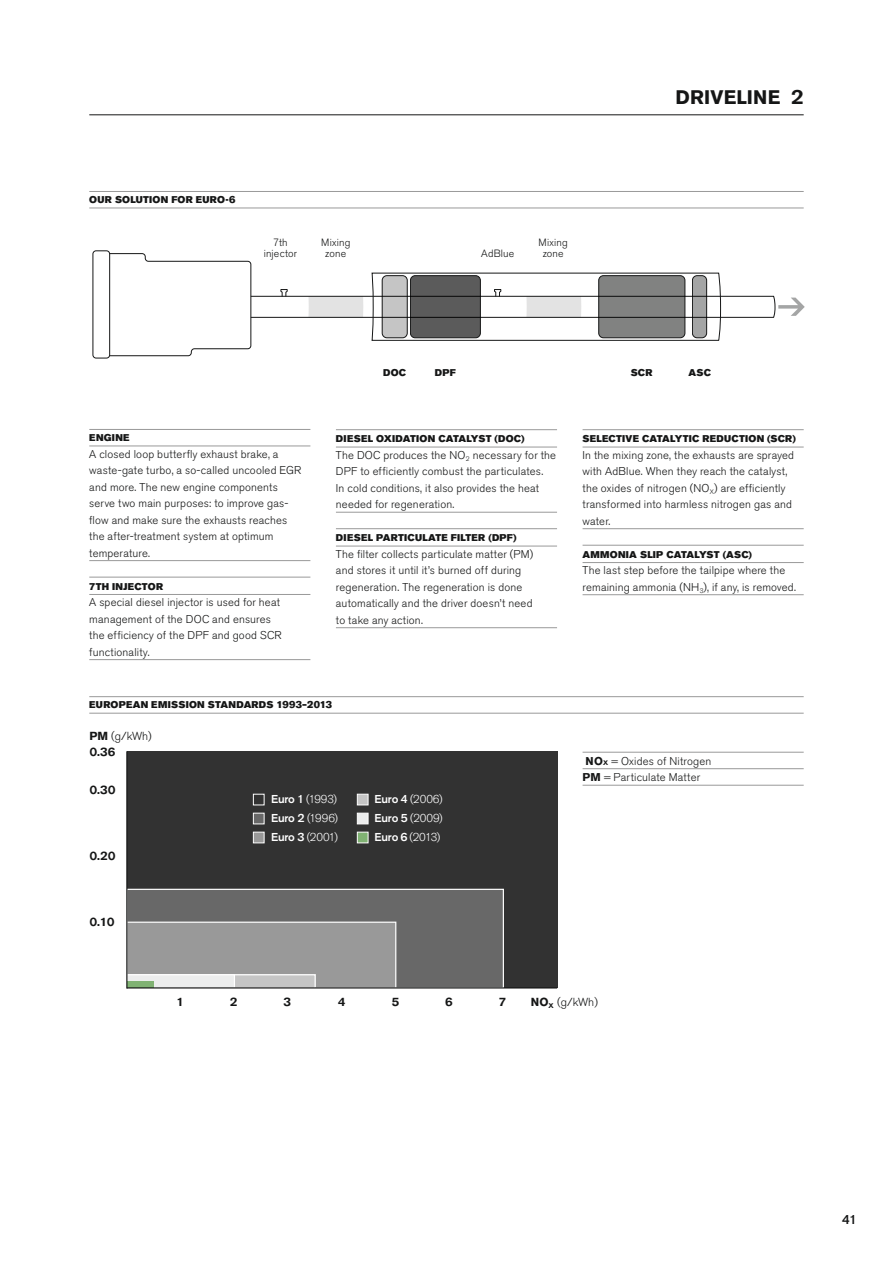
<style>
.page{position:relative;width:893px;height:1263px;background:#fff}
.page>*{position:absolute;margin:0;border:0;box-sizing:border-box;transform-origin:0 0}
.t1{font:700 19.5px "Volvo Sans Pro";letter-spacing:.01em;color:#151616}
.t2{font:500 12.75px "Volvo Sans Pro";color:#151616}
.t3{font:700 11.55px "Volvo Sans Pro";color:#151616}
.t4{font:300 11.55px "Volvo Sans Pro";color:#151616}
.t5{font:300 11.4px/19px "Volvo Sans Pro";letter-spacing:-.015em;color:#fff;text-align:justify}
.t6{font:300 11.25px/16.5px "Volvo Sans Pro";letter-spacing:.015em;color:#151616}
.t7{font:300 10.5px/10.5px "Volvo Sans Pro";letter-spacing:.02em;color:#151616;text-align:center}
.t8{font:9.75px "Volvo Sans Pro Super";letter-spacing:.03em;color:#151616}
.s1{font-weight:700}
.s2{font-weight:500}
.s3{font-weight:700;font-size:6.6px}
</style>
<div class="page">
<hr style="left:89px;top:114px;width:715px;height:1px;background:#151616">
<div style="left:127px;top:751px;width:430px;height:237px;background:#323232"></div>
<div style="left:127px;top:889px;width:376px;height:99px;background:#686868"></div>
<div style="left:126px;top:889px;width:378px;height:99px;border:1px solid #fff"></div>
<div style="left:127px;top:922px;width:269px;height:66px;background:#999"></div>
<div style="left:126px;top:921px;width:270px;height:67px;border:1px solid #fff"></div>
<div style="left:127px;top:975px;width:188px;height:13px;background:#c5c5c5"></div>
<div style="left:126px;top:974px;width:190px;height:14px;border:1px solid #fff"></div>
<div style="left:127px;top:975px;width:107px;height:13px;background:#eceded"></div>
<div style="left:126px;top:974px;width:109px;height:14px;border:1px solid #fff"></div>
<div style="left:127px;top:981px;width:27px;height:7px;background:#80b273"></div>
<hr style="left:126px;top:751px;width:1px;height:237px;background:#151616">
<hr style="left:127px;top:987px;width:430px;height:1px;background:#151616">
<div style="left:253px;top:794px;width:12px;height:11px;background:#323232;border:1px solid #fff"></div>
<div style="left:253px;top:813px;width:12px;height:11px;background:#686868;border:1px solid #fff"></div>
<div style="left:253px;top:832px;width:12px;height:11px;background:#999;border:1px solid #fff"></div>
<div style="left:357px;top:794px;width:12px;height:11px;background:#c5c5c5;border:1px solid #fff"></div>
<div style="left:357px;top:813px;width:12px;height:11px;background:#eceded;border:1px solid #fff"></div>
<div style="left:357px;top:832px;width:12px;height:11px;background:#80b273;border:1px solid #fff"></div>
<div style="left:92px;top:250px;width:18px;height:109px;border:1px solid #151616;border-radius:3px"></div>
<svg style="left:108px;top:253px;width:697px;height:104px"></svg>
<div style="left:382px;top:276px;width:25px;height:62px;background:#c5c5c5;border-radius:5px"></div>
<div style="left:382px;top:275px;width:26px;height:63px;border:1px solid #151616;border-radius:5px"></div>
<div style="left:410px;top:276px;width:70px;height:62px;background:#5b5b5b;border-radius:5px"></div>
<div style="left:410px;top:275px;width:71px;height:63px;border:1px solid #151616;border-radius:5px"></div>
<div style="left:599px;top:276px;width:86px;height:62px;background:#818281;border-radius:5px"></div>
<div style="left:598px;top:275px;width:87px;height:63px;border:1px solid #151616;border-radius:5px"></div>
<div style="left:692px;top:276px;width:15px;height:62px;background:#a4a5a5;border-radius:5px"></div>
<div style="left:692px;top:275px;width:15px;height:63px;border:1px solid #151616;border-radius:5px"></div>
<hr style="left:89px;top:191px;width:715px;height:1px;background:#999">
<hr style="left:89px;top:208px;width:715px;height:1px;background:#999">
<hr style="left:89px;top:696px;width:715px;height:1px;background:#999">
<hr style="left:89px;top:713px;width:715px;height:1px;background:#999">
<hr style="left:89px;top:429px;width:221px;height:1px;background:#999">
<hr style="left:89px;top:446px;width:221px;height:1px;background:#999">
<hr style="left:89px;top:560px;width:221px;height:1px;background:#999">
<hr style="left:89px;top:577px;width:221px;height:1px;background:#999">
<hr style="left:89px;top:594px;width:221px;height:1px;background:#999">
<hr style="left:89px;top:659px;width:221px;height:1px;background:#999">
<hr style="left:336px;top:429px;width:221px;height:1px;background:#999">
<hr style="left:336px;top:447px;width:221px;height:1px;background:#999">
<hr style="left:336px;top:512px;width:221px;height:1px;background:#999">
<hr style="left:336px;top:528px;width:221px;height:1px;background:#999">
<hr style="left:336px;top:546px;width:221px;height:1px;background:#999">
<hr style="left:336px;top:627px;width:221px;height:1px;background:#999">
<hr style="left:583px;top:429px;width:221px;height:1px;background:#999">
<hr style="left:583px;top:447px;width:221px;height:1px;background:#999">
<hr style="left:583px;top:528px;width:221px;height:1px;background:#999">
<hr style="left:583px;top:545px;width:221px;height:1px;background:#999">
<hr style="left:583px;top:562px;width:221px;height:1px;background:#999">
<hr style="left:583px;top:594px;width:221px;height:1px;background:#999">
<hr style="left:583px;top:752px;width:221px;height:1px;background:#999">
<hr style="left:583px;top:768px;width:221px;height:1px;background:#999">
<hr style="left:583px;top:785px;width:221px;height:1px;background:#999">
<p class="t8" style="left:89px;top:194px;width:148px">OUR SOLUTION FOR EURO-6</p>
<p class="t7" style="left:264px;top:237px;width:35px">7th injector</p>
<p class="t7" style="left:321px;top:237px;width:31px">Mixing zone</p>
<p class="t7" style="left:481px;top:248px;width:35px">AdBlue</p>
<p class="t7" style="left:539px;top:237px;width:31px">Mixing zone</p>
<h1 class="t1" style="left:676px;top:85px;width:130px">DRIVELINE 2</h1>
<p class="t8" style="left:89px;top:432px;width:42px">ENGINE</p>
<p class="t6" style="left:89px;top:445px;width:214px">A closed loop butterfly exhaust brake, a waste-gate turbo, a so-called uncooled EGR and more. The new engine components serve two main purposes: to improve gas&shy;flow and make sure the exhausts reaches the after-treatment system at optimum temperature.</p>
<p class="t8" style="left:89px;top:580px;width:72px">7TH INJECTOR</p>
<p class="t6" style="left:89px;top:594px;width:194px">A special diesel injector is used for heat management of the DOC and ensures the efficiency of the DPF and good SCR functionality.</p>
<p class="t8" style="left:383px;top:366px;width:24px">DOC</p>
<p class="t8" style="left:435px;top:366px;width:22px">DPF</p>
<p class="t8" style="left:336px;top:433px;width:190px">DI ESEL OXIDATI ON CATALYST (DOC)</p>
<p class="t6" style="left:336px;top:447px;width:222px">The DOC produces the NO<sub>2</sub> necessary for the DPF to efficiently combust the particulates.<br>In cold conditions, it also provides the heat needed for regeneration.</p>
<p class="t8" style="left:336px;top:532px;width:62px">DIESEL PARTIC</p>
<p class="t8" style="left:415px;top:532px;width:42px">ULATE FILT</p>
<p class="t8" style="left:472px;top:532px;width:29px">ER (DPF</p>
<p class="t8" style="left:513px;top:532px;width:5px">)</p>
<p class="t6" style="left:336px;top:546px;width:199px">The filter collects particulate matter (PM) and stores it until it’s burned off during regeneration. The regeneration is done automatically and the driver doesn’t need to take any action.</p>
<p class="t8" style="left:89px;top:699px;width:244px">EUROPEAN EMISSION STANDARDS 1993–2013</p>
<p class="t4" style="left:89px;top:729px;width:64px"><span class="s1">PM</span> (g/kWh)</p>
<p class="t3" style="left:89px;top:745px;width:27px">0.36</p>
<p class="t3" style="left:89px;top:783px;width:28px">0.30</p>
<p class="t3" style="left:89px;top:849px;width:28px">0.20</p>
<p class="t3" style="left:89px;top:914px;width:27px">0.10</p>
<p class="t5" style="left:271px;top:789px;width:68px"><span class="s2">Euro 1</span> (1993)<br><span class="s2">Euro 2</span> (1996)<br><span class="s2">Euro 3</span> (2001)</p>
<p class="t5" style="left:374px;top:789px;width:70px"><span class="s2">Euro 4</span> (2006)<br><span class="s2">Euro 5</span> (2009)<br><span class="s2">Euro 6</span> (2013)</p>
<p class="t8" style="left:631px;top:366px;width:23px">SCR</p>
<p class="t8" style="left:689px;top:366px;width:24px">AS C</p>
<p class="t8" style="left:583px;top:433px;width:33px">SELECTIV</p>
<p class="t8" style="left:633px;top:433px;width:45px">E CATALYTIC</p>
<p class="t8" style="left:702px;top:433px;width:95px">REDUCTION (SCR)</p>
<p class="t6" style="left:583px;top:447px;width:213px">In the mixing zone, the exhausts are sprayed with AdBlue. When they reach the catalyst, the oxides of nitrogen (NO<sub>X</sub>) are efficiently transformed into harmless nitrogen gas and water.</p>
<p class="t8" style="left:583px;top:548px;width:10px">AMM</p>
<p class="t8" style="left:610px;top:548px;width:37px">ONIA SLIP</p>
<p class="t8" style="left:666px;top:548px;width:87px">CATALYST (AS C)</p>
<p class="t6" style="left:583px;top:562px;width:215px">The last step before the tailpipe where the remaining ammonia (NH<sub>3</sub>), if any, is removed.</p>
<p class="t6" style="left:583px;top:753px;width:130px"><span class="s1">NO</span><span class="s3">X</span> = Oxides of Nitrogen<br><span class="s1">PM</span> = Particulate Matter</p>
<p class="t3" style="left:177px;top:995px;width:8px">1</p>
<p class="t3" style="left:230px;top:995px;width:9px">2</p>
<p class="t3" style="left:283px;top:995px;width:9px">3</p>
<p class="t3" style="left:338px;top:995px;width:9px">4</p>
<p class="t3" style="left:392px;top:995px;width:9px">5</p>
<p class="t3" style="left:445px;top:995px;width:9px">6</p>
<p class="t3" style="left:499px;top:995px;width:9px">7</p>
<p class="t4" style="left:531px;top:996px;width:69px"><span class="s1">NO</span><sub>X</sub> (g/kWh)</p>
<p class="t2" style="left:842px;top:1212px;width:16px">41</p>
</div>
